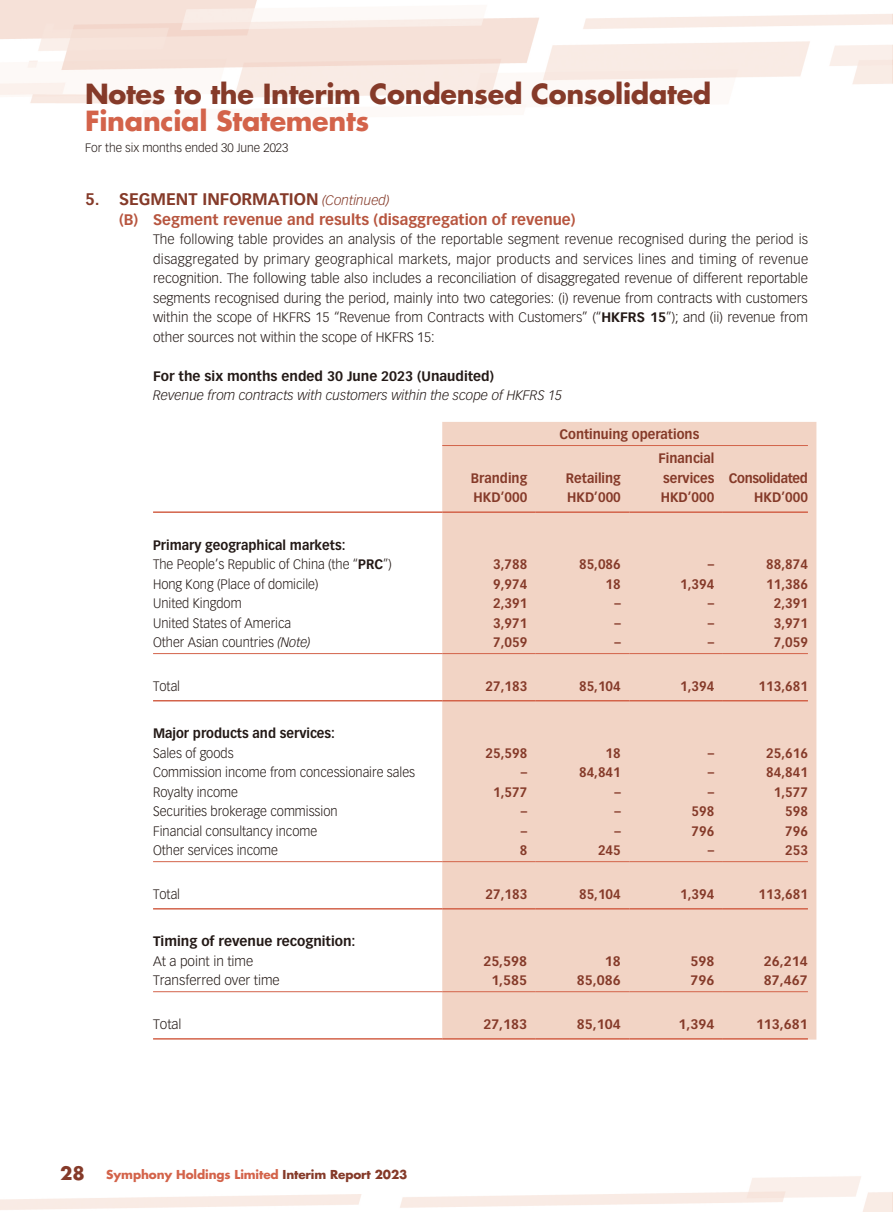
<style>
.page{position:relative;width:893px;height:1212px;background:#fff}
.page>*{position:absolute;margin:0;border:0;box-sizing:border-box;transform-origin:0 0}
.t1{font:700 27px "Futura Std";letter-spacing:-.01em;color:#853a29}
.t2{font:700 27px "Futura Std";letter-spacing:-.01em;color:#d3634a}
.t3{font:700 18px "Futura Std";color:#853a29}
.t4{font:700 16.5px "Vectora LT Std";color:#853a29}
.t5{font:700 15px "Vectora LT Std";color:#b7553f}
.t6{font:300 13.5px/19.5px "Vectora LT Std";color:#231916;text-align:justify}
.t7{font:300 13.5px/19.5px "Vectora LT Std";color:#231916;scale:.95 1}
.t8{font:700 13.5px/19.5px "Vectora LT Std";color:#853a29;scale:.95 1}
.t9{font:700 13.5px "Vectora LT Std";color:#231916}
.t10{font:700 13.5px "Vectora LT Std";color:#853a29}
.t11{font:italic 300 13.5px "Vectora LT Std";color:#231916}
.t12{font:700 13.5px "Vectora LT Std";color:#231916;scale:.95 1}
.t13{font:700 12px "Futura Std";letter-spacing:-.01em;color:#d3634a}
.t14{font:300 12px "Vectora LT Std";color:#231916}
.s1{font-weight:300;font-style:italic;font-size:13.5px}
.s2{font-weight:700}
.s3{font-style:italic}
.s4{color:#853a29}
</style>
<div class="page">
<div style="left:442px;top:422px;width:374px;height:617px;background:#f2d4c5"></div>
<hr style="left:442px;top:445px;width:366px;height:1px;background:#d3634a">
<hr style="left:153px;top:511px;width:289px;height:2px;background:#d3634a">
<hr style="left:442px;top:511px;width:94px;height:2px;background:#d3634a">
<hr style="left:536px;top:511px;width:93px;height:2px;background:#d3634a">
<hr style="left:629px;top:511px;width:94px;height:2px;background:#d3634a">
<hr style="left:723px;top:511px;width:85px;height:2px;background:#d3634a">
<hr style="left:153px;top:653px;width:289px;height:1px;background:#d3634a">
<hr style="left:442px;top:653px;width:94px;height:1px;background:#d3634a">
<hr style="left:536px;top:653px;width:93px;height:1px;background:#d3634a">
<hr style="left:629px;top:653px;width:94px;height:1px;background:#d3634a">
<hr style="left:723px;top:653px;width:85px;height:1px;background:#d3634a">
<hr style="left:153px;top:700px;width:289px;height:1px;background:#d3634a">
<hr style="left:442px;top:700px;width:94px;height:1px;background:#d3634a">
<hr style="left:536px;top:700px;width:93px;height:1px;background:#d3634a">
<hr style="left:629px;top:700px;width:94px;height:1px;background:#d3634a">
<hr style="left:723px;top:700px;width:85px;height:1px;background:#d3634a">
<hr style="left:153px;top:861px;width:289px;height:1px;background:#d3634a">
<hr style="left:442px;top:861px;width:94px;height:1px;background:#d3634a">
<hr style="left:536px;top:861px;width:93px;height:1px;background:#d3634a">
<hr style="left:629px;top:861px;width:94px;height:1px;background:#d3634a">
<hr style="left:723px;top:861px;width:85px;height:1px;background:#d3634a">
<hr style="left:153px;top:908px;width:289px;height:1px;background:#d3634a">
<hr style="left:442px;top:908px;width:94px;height:1px;background:#d3634a">
<hr style="left:536px;top:908px;width:93px;height:1px;background:#d3634a">
<hr style="left:629px;top:908px;width:94px;height:1px;background:#d3634a">
<hr style="left:723px;top:908px;width:85px;height:1px;background:#d3634a">
<hr style="left:153px;top:991px;width:289px;height:1px;background:#d3634a">
<hr style="left:442px;top:991px;width:94px;height:1px;background:#d3634a">
<hr style="left:536px;top:991px;width:93px;height:1px;background:#d3634a">
<hr style="left:629px;top:991px;width:94px;height:1px;background:#d3634a">
<hr style="left:723px;top:991px;width:85px;height:1px;background:#d3634a">
<hr style="left:153px;top:1038px;width:289px;height:1px;background:#d3634a">
<hr style="left:442px;top:1038px;width:94px;height:1px;background:#d3634a">
<hr style="left:536px;top:1038px;width:93px;height:1px;background:#d3634a">
<hr style="left:629px;top:1038px;width:94px;height:1px;background:#d3634a">
<hr style="left:723px;top:1038px;width:85px;height:1px;background:#d3634a">
<h1 class="t1" style="left:85px;top:76px;width:628px">Notes to the Interim Condensed Consolidated</h1>
<h1 class="t2" style="left:85px;top:103px;width:286px">Financial Statements</h1>
<p class="t14" style="left:85px;top:140px;width:205px">For the six months ended 30 June 2023</p>
<p class="t4" style="left:85px;top:189px;width:306px">5. SEGMENT INFORMATION <span class="s1">(Continued)</span></p>
<p class="t5" style="left:119px;top:210px;width:458px">(B) Segment revenue and results (disaggregation of revenue)</p>
<p class="t6" style="left:153px;top:230px;width:657px">The following table provides an analysis of the reportable segment revenue recognised during the period is disaggregated by primary geographical markets, major products and services lines and timing of revenue recognition. The following table also includes a reconciliation of disaggregated revenue of different reportable segments recognised during the period, mainly into two categories: (i) revenue from contracts with customers within the scope of HKFRS 15 “Revenue from Contracts with Customers” (“<span class="s2">HKFRS 15</span>”); and (ii) revenue from other sources not within the scope of HKFRS 15:</p>
<p class="t9" style="left:153px;top:368px;width:342px">For the six months ended 30 June 2023 (Unaudited)</p>
<p class="t11" style="left:153px;top:387px;width:411px">Revenue from contracts with customers within the scope of HKFRS 15</p>
<p class="t8" style="left:559px;top:424px;width:149px">Continuing operations</p>
<p class="t8" style="left:471px;top:468px;width:61px">Branding</p>
<p class="t8" style="left:566px;top:468px;width:59px">Retailing</p>
<p class="t8" style="left:663px;top:448px;width:154px;text-indent:-5px">Financial<br>services Consolidated</p>
<p class="t7" style="left:153px;top:535px;width:253px"><span class="s2">Primary geographical markets:<br></span>The People’s Republic of China (the “<span class="s2">PRC</span>”)</p>
<p class="t8" style="left:474px;top:487px;width:58px">HKD’000</p>
<p class="t8" style="left:567px;top:487px;width:58px">HKD’000</p>
<p class="t8" style="left:661px;top:487px;width:58px">HKD’000</p>
<p class="t8" style="left:754px;top:487px;width:58px">HKD’000</p>
<p class="t8" style="left:493px;top:555px;width:37px">3,788</p>
<p class="t8" style="left:579px;top:555px;width:45px">85,086</p>
<p class="t8" style="left:708px;top:555px;width:8px">–</p>
<p class="t8" style="left:766px;top:555px;width:45px">88,874</p>
<p class="t7" style="left:153px;top:574px;width:176px">Hong Kong (Place of domicile)</p>
<p class="t8" style="left:493px;top:574px;width:37px">9,974</p>
<p class="t8" style="left:606px;top:574px;width:17px">18</p>
<p class="t8" style="left:680px;top:574px;width:37px">1,394</p>
<p class="t8" style="left:766px;top:574px;width:45px">11,386</p>
<p class="t7" style="left:153px;top:594px;width:95px">United Kingdom</p>
<p class="t8" style="left:493px;top:593px;width:37px">2,391</p>
<p class="t8" style="left:614px;top:593px;width:8px">–</p>
<p class="t8" style="left:708px;top:593px;width:8px">–</p>
<p class="t8" style="left:774px;top:593px;width:37px">2,391</p>
<p class="t7" style="left:153px;top:613px;width:147px">United States of America</p>
<p class="t8" style="left:493px;top:613px;width:37px">3,971</p>
<p class="t8" style="left:614px;top:613px;width:8px">–</p>
<p class="t8" style="left:708px;top:613px;width:8px">–</p>
<p class="t8" style="left:774px;top:613px;width:37px">3,971</p>
<p class="t7" style="left:153px;top:633px;width:167px">Other Asian countries <span class="s3">(Note)</span></p>
<p class="t8" style="left:493px;top:632px;width:37px">7,059</p>
<p class="t8" style="left:614px;top:632px;width:8px">–</p>
<p class="t8" style="left:708px;top:632px;width:8px">–</p>
<p class="t8" style="left:774px;top:632px;width:37px">7,059</p>
<p class="t7" style="left:153px;top:676px;width:30px">Total</p>
<p class="t8" style="left:485px;top:676px;width:45px">27,183</p>
<p class="t8" style="left:579px;top:676px;width:45px">85,104</p>
<p class="t8" style="left:680px;top:676px;width:37px">1,394</p>
<p class="t8" style="left:759px;top:676px;width:53px">113,681</p>
<p class="t12" style="left:153px;top:725px;width:193px">Major products and services:</p>
<p class="t7" style="left:153px;top:743px;width:86px">Sales of goods</p>
<p class="t8" style="left:485px;top:743px;width:45px">25,598</p>
<p class="t8" style="left:606px;top:743px;width:17px">18</p>
<p class="t8" style="left:708px;top:743px;width:8px">–</p>
<p class="t8" style="left:766px;top:743px;width:45px">25,616</p>
<p class="t7" style="left:153px;top:763px;width:277px">Commission income from concessionaire sales</p>
<p class="t8" style="left:521px;top:763px;width:8px">–</p>
<p class="t8" style="left:579px;top:763px;width:45px">84,841</p>
<p class="t8" style="left:708px;top:763px;width:8px">–</p>
<p class="t8" style="left:766px;top:763px;width:45px">84,841</p>
<p class="t7" style="left:153px;top:782px;width:91px">Royalty income</p>
<p class="t8" style="left:493px;top:782px;width:37px">1,577</p>
<p class="t8" style="left:614px;top:782px;width:8px">–</p>
<p class="t8" style="left:708px;top:782px;width:8px">–</p>
<p class="t8" style="left:774px;top:782px;width:37px">1,577</p>
<p class="t7" style="left:153px;top:802px;width:196px">Securities brokerage commission</p>
<p class="t8" style="left:521px;top:802px;width:8px">–</p>
<p class="t8" style="left:614px;top:802px;width:8px">–</p>
<p class="t8" style="left:692px;top:802px;width:25px">598</p>
<p class="t8" style="left:785px;top:802px;width:25px">598</p>
<p class="t7" style="left:153px;top:821px;width:174px">Financial consultancy income</p>
<p class="t8" style="left:521px;top:821px;width:8px">–</p>
<p class="t8" style="left:614px;top:821px;width:8px">–</p>
<p class="t8" style="left:692px;top:821px;width:25px">796</p>
<p class="t8" style="left:785px;top:821px;width:25px">796</p>
<p class="t7" style="left:153px;top:841px;width:133px">Other services income</p>
<p class="t8" style="left:520px;top:841px;width:9px">8</p>
<p class="t8" style="left:598px;top:841px;width:25px">245</p>
<p class="t8" style="left:708px;top:841px;width:8px">–</p>
<p class="t8" style="left:785px;top:841px;width:25px">253</p>
<p class="t7" style="left:153px;top:884px;width:30px">Total</p>
<p class="t8" style="left:485px;top:884px;width:45px">27,183</p>
<p class="t8" style="left:579px;top:884px;width:45px">85,104</p>
<p class="t8" style="left:680px;top:884px;width:37px">1,394</p>
<p class="t8" style="left:759px;top:884px;width:53px">113,681</p>
<p class="t9" style="left:153px;top:933px;width:204px">Timing of revenue recognition:</p>
<p class="t6" style="left:153px;top:951px;width:102px">At a point in time</p>
<p class="t10" style="left:483px;top:953px;width:45px">25,598</p>
<p class="t10" style="left:605px;top:953px;width:17px">18</p>
<p class="t10" style="left:690px;top:953px;width:25px">598</p>
<p class="t10" style="left:764px;top:953px;width:45px">26,214</p>
<p class="t6" style="left:153px;top:971px;width:128px">Transferred over time</p>
<p class="t10" style="left:491px;top:972px;width:37px">1,585</p>
<p class="t10" style="left:577px;top:972px;width:45px">85,086</p>
<p class="t10" style="left:690px;top:972px;width:25px">796</p>
<p class="t10" style="left:764px;top:972px;width:45px">87,467</p>
<p class="t6" style="left:153px;top:1014px;width:30px">Total</p>
<p class="t10" style="left:483px;top:1016px;width:45px">27,183</p>
<p class="t10" style="left:577px;top:1016px;width:45px">85,104</p>
<p class="t10" style="left:678px;top:1016px;width:37px">1,394</p>
<p class="t10" style="left:756px;top:1016px;width:53px">113,681</p>
<h2 class="t3" style="left:60px;top:1162px;width:26px">28</h2>
<p class="t13" style="left:106px;top:1167px;width:303px">Symphony Holdings Limited <span class="s4">Interim Report 2023</span></p>
</div>
